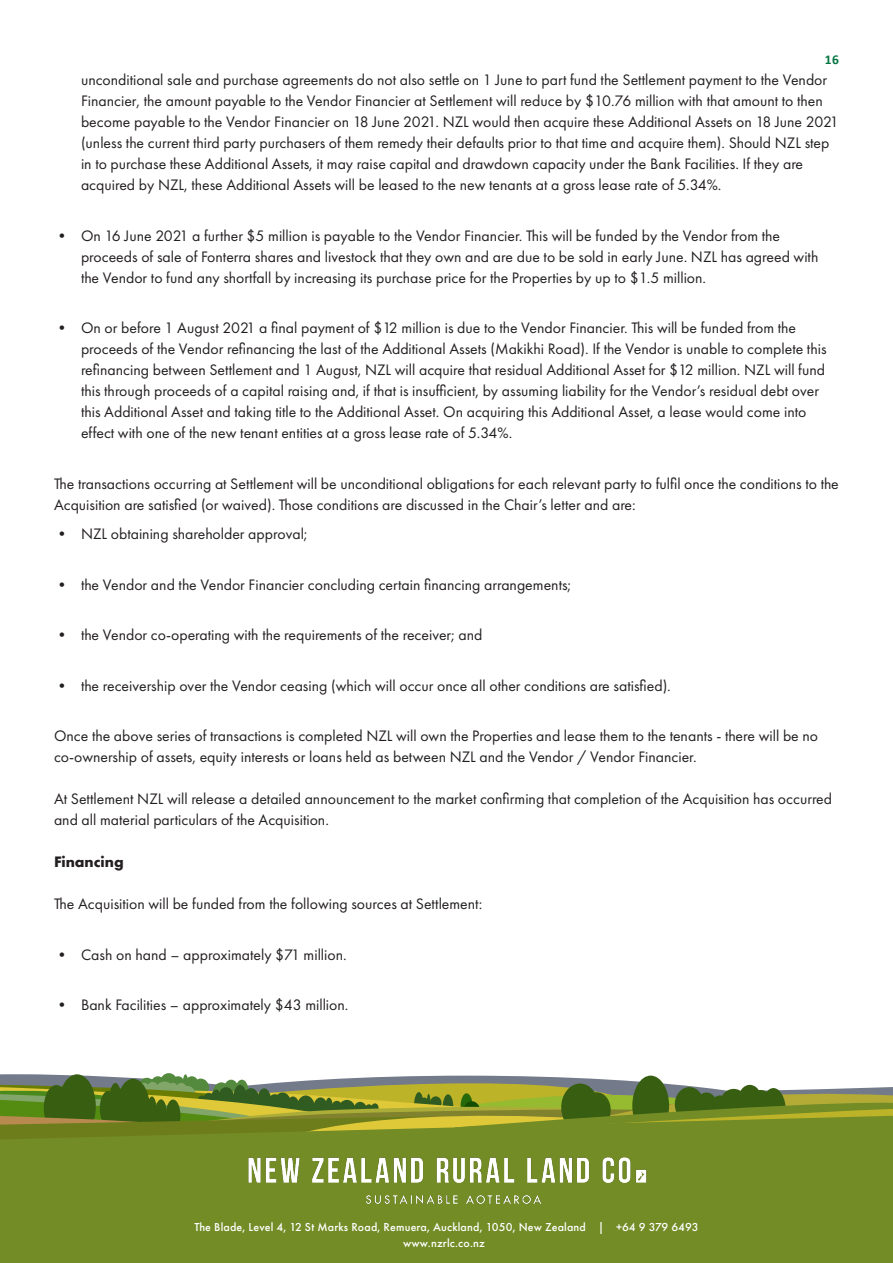
<style>
.page{position:relative;width:893px;height:1263px;background:#fff}
.page>*{position:absolute;margin:0;border:0;box-sizing:border-box;transform-origin:0 0}
.Body_Copy{font:15.75px/21px "Futura PT";color:#231f20}
.Body_Copy-2{font:700 15.75px "Futura PT";color:#231f20}
.t1{font:700 13.5px "Calibri";color:#047540}
.Headline{font:500 12px "Futura PT";letter-spacing:.015em;color:#fff}
</style>
<div class="page">
<svg style="left:0;top:1073px;width:893px;height:43px"></svg>
<svg style="left:0;top:1116px;width:893px;height:147px;background:#758c26"></svg>
<img style="left:241px;top:1151px;width:411px;height:64px">
<p class="t1" style="left:825px;top:50px;width:16px">16</p>
<p class="Body_Copy" style="left:81px;top:69px;width:759px">unconditional sale and purchase agreements do not also settle on 1 June to part fund the Settlement payment to the Vendor Financier, the amount payable to the Vendor Financier at Settlement will reduce by $10.76 million with that amount to then become payable to the Vendor Financier on 18 June 2021. NZL would then acquire these Additional Assets on 18 June 2021 (unless the current third party purchasers of them remedy their defaults prior to that time and acquire them). Should NZL step in to purchase these Additional Assets, it may raise capital and drawdown capacity under the Bank Facilities. If they are acquired by NZL, these Additional Assets will be leased to the new tenants at a gross lease rate of 5.34%.</p>
<p class="Body_Copy" style="left:81px;top:225px;width:739px;text-indent:-27px">• On 16 June 2021 a further $5 million is payable to the Vendor Financier. This will be funded by the Vendor from the proceeds of sale of Fonterra shares and livestock that they own and are due to be sold in early June. NZL has agreed with the Vendor to fund any shortfall by increasing its purchase price for the Properties by up to $1.5 million.</p>
<p class="Body_Copy" style="left:81px;top:317px;width:747px;text-indent:-27px">• On or before 1 August 2021 a final payment of $12 million is due to the Vendor Financier. This will be funded from the proceeds of the Vendor refinancing the last of the Additional Assets (Makikhi Road). If the Vendor is unable to complete this refinancing between Settlement and 1 August, NZL will acquire that residual Additional Asset for $12 million. NZL will fund this through proceeds of a capital raising and, if that is insufficient, by assuming liability for the Vendor’s residual debt over this Additional Asset and taking title to the Additional Asset. On acquiring this Additional Asset, a lease would come into effect with one of the new tenant entities at a gross lease rate of 5.34%.</p>
<p class="Body_Copy" style="left:54px;top:473px;width:786px">The transactions occurring at Settlement will be unconditional obligations for each relevant party to fulfil once the conditions to the<br>Acquisition are satisfied (or waived). Those conditions are discussed in the Chair’s letter and are:</p>
<p class="Body_Copy" style="left:54px;top:523px;width:255px">• NZL obtaining shareholder approval;</p>
<p class="Body_Copy" style="left:54px;top:574px;width:519px">• the Vendor and the Vendor Financier concluding certain financing arrangements;</p>
<p class="Body_Copy" style="left:54px;top:624px;width:430px">• the Vendor co-operating with the requirements of the receiver; and</p>
<p class="Body_Copy" style="left:54px;top:675px;width:618px">• the receivership over the Vendor ceasing (which will occur once all other conditions are satisfied).</p>
<p class="Body_Copy" style="left:54px;top:725px;width:766px">Once the above series of transactions is completed NZL will own the Properties and lease them to the tenants - there will be no co-ownership of assets, equity interests or loans held as between NZL and the Vendor / Vendor Financier.</p>
<p class="Body_Copy" style="left:54px;top:788px;width:780px">At Settlement NZL will release a detailed announcement to the market confirming that completion of the Acquisition has occurred and all material particulars of the Acquisition.</p>
<p class="Body_Copy-2" style="left:54px;top:852px;width:71px">Financing</p>
<p class="Body_Copy" style="left:54px;top:893px;width:430px">The Acquisition will be funded from the following sources at Settlement:</p>
<p class="Body_Copy" style="left:54px;top:944px;width:294px">• Cash on hand – approximately $71 million.</p>
<p class="Body_Copy" style="left:54px;top:994px;width:296px">• Bank Facilities – approximately $43 million.</p>
<p class="Headline" style="left:194px;top:1220px;width:506px">The Blade, Level 4, 12 St Marks Road, Remuera, Auckland, 1050, New Zealand | +64 9 379 6493</p>
<p class="Headline" style="left:403px;top:1236px;width:83px">www.nzrlc.co.nz</p>
</div>
